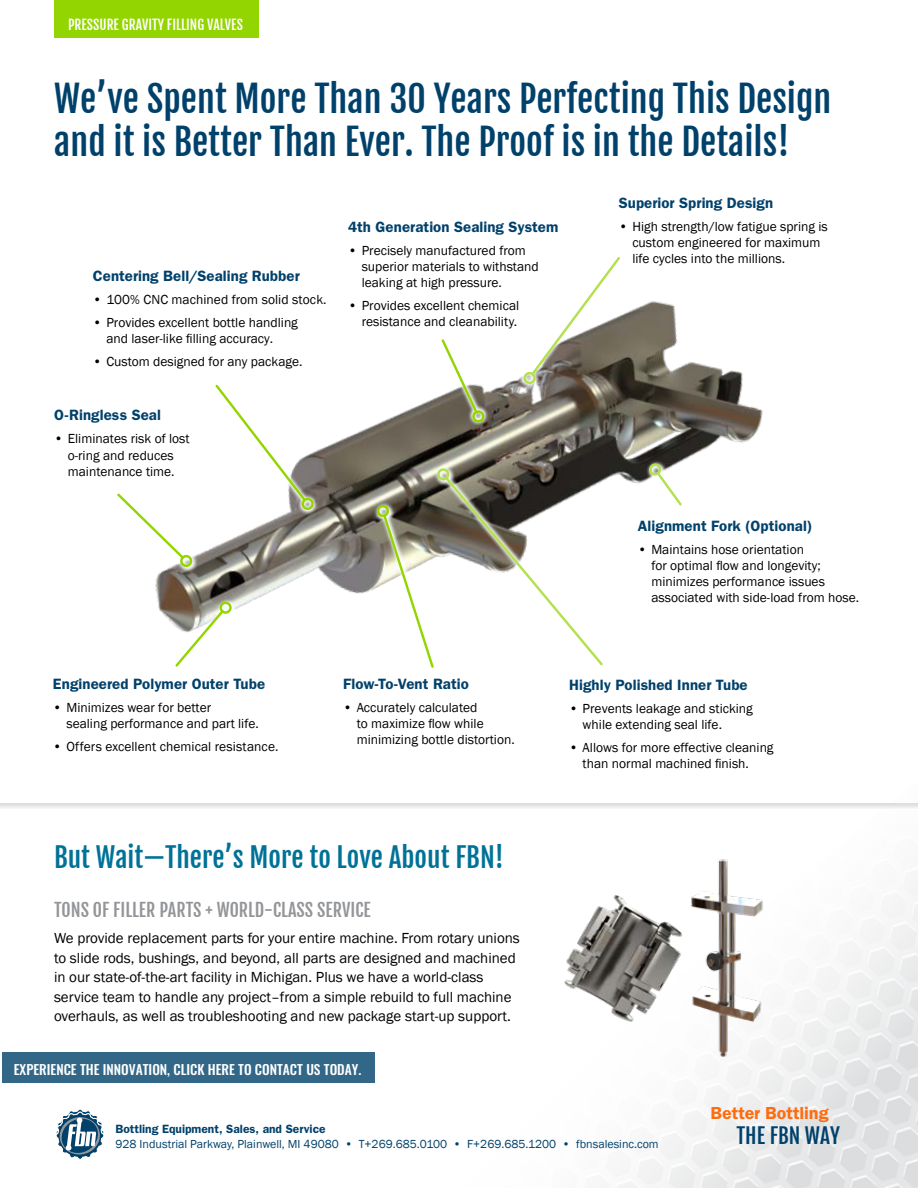
<style>
.page{position:relative;width:918px;height:1188px;background:#fff}
.page>*{position:absolute;margin:0;border:0;box-sizing:border-box;transform-origin:0 0}
.t1{font:36px/43.2px "Fjalla One";color:#00416b}
.t2{font:27px "Fjalla One";color:#007298}
.t3{font:21px "Fjalla One";color:#00416b}
.t4{font:18px "Fjalla One";color:#939598}
.t5{font:18px "Franklin Gothic URW Dem";color:#ff6c0e}
.t6{font:15px/19.5px "Franklin Gothic";color:#000}
.t7{font:600 15px "Franklin Gothic";letter-spacing:.005em;color:#00416b}
.t8{font:13.5px/16.2px "Franklin Gothic";color:#000}
.t9{font:500 13.5px "Oswald";color:#fff}
.t10{font:13.5px "Fjalla One";color:#fff}
.t11{font:12px "Franklin Gothic";color:#00416b}
.t12{font:600 12px "Franklin Gothic";color:#00416b}
</style>
<div class="page">
<img style="left:416px;top:803px;width:502px;height:385px">
<div style="left:0;top:804px;width:918px;height:6px;background:#ededee"></div>
<div style="left:54px;top:0;width:204px;height:37px;background:#93d500"></div>
<svg style="left:56px;top:1109px;width:48px;height:51px"></svg>
<img style="left:155px;top:301px;width:608px;height:320px">
<img style="left:562px;top:892px;width:123px;height:131px">
<div style="left:3px;top:1053px;width:372px;height:30px;background:#336788"></div>
<svg style="left:211px;top:380px;width:108px;height:135px"></svg>
<svg style="left:213px;top:383px;width:95px;height:120px"></svg>
<div style="left:302px;top:498px;width:12px;height:12px;border:2px solid #93d500;border-radius:50%"></div>
<svg style="left:408px;top:333px;width:107px;height:99px"></svg>
<svg style="left:170px;top:592px;width:68px;height:75px"></svg>
<div style="left:219px;top:601px;width:13px;height:13px;border:2px solid #93d500;border-radius:50%"></div>
<svg style="left:117px;top:488px;width:86px;height:85px"></svg>
<div style="left:180px;top:555px;width:12px;height:12px;border:2px solid #93d500;border-radius:50%"></div>
<svg style="left:641px;top:458px;width:49px;height:53px"></svg>
<div style="left:649px;top:463px;width:12px;height:13px;border:2px solid #b3e14d;border-radius:50%"></div>
<svg style="left:358px;top:462px;width:266px;height:206px"></svg>
<div style="left:437px;top:468px;width:13px;height:13px;border:2px solid #b3e14d;border-radius:50%"></div>
<svg style="left:518px;top:301px;width:107px;height:88px"></svg>
<svg style="left:529px;top:257px;width:93px;height:121px"></svg>
<div style="left:523px;top:372px;width:13px;height:12px;border:2px solid #b3e14d;border-radius:50%"></div>
<img style="left:685px;top:855px;width:81px;height:205px">
<p class="t10" style="left:68px;top:16px;width:176px">PRESSURE GRAVITY FILLING VALVES</p>
<h1 class="t1" style="left:54px;top:77px;width:779px">We’ve Spent More Than 30 Years Perfecting This Design and it is Better Than Ever. The Proof is in the Details!</h1>
<p class="t7" style="left:93px;top:267px;width:208px">Centering Bell/Sealing Rubber</p>
<p class="t8" style="left:93px;top:292px;width:235px">• 100% CNC machined from solid stock.</p>
<p class="t8" style="left:106px;top:315px;width:193px;text-indent:-14px">• Provides excellent bottle handling and laser-like filling accuracy.</p>
<p class="t8" style="left:93px;top:354px;width:211px">• Custom designed for any package.</p>
<p class="t7" style="left:54px;top:406px;width:108px">O-Ringless Seal</p>
<p class="t8" style="left:54px;top:431px;width:137px;text-align:center">• Eliminates risk of lost o-ring and reduces maintenance time.</p>
<p class="t7" style="left:348px;top:218px;width:212px">4th Generation Sealing System</p>
<p class="t8" style="left:362px;top:242px;width:179px;text-indent:-14px">• Precisely manufactured from superior materials to withstand leaking at high pressure.</p>
<p class="t8" style="left:348px;top:298px;width:173px;text-align:right">• Provides excellent chemical resistance and cleanability.</p>
<p class="t7" style="left:619px;top:194px;width:156px">Superior Spring Design</p>
<p class="t8" style="left:632px;top:218px;width:197px;text-indent:-14px">• High strength/low fatigue spring is custom engineered for maximum life cycles into the millions.</p>
<p class="t7" style="left:638px;top:517px;width:176px">Alignment Fork (Optional)</p>
<p class="t8" style="left:651px;top:541px;width:209px;text-indent:-14px">• Maintains hose orientation<br>for optimal flow and longevity; minimizes performance issues associated with side-load from hose.</p>
<p class="t7" style="left:53px;top:675px;width:214px">Engineered Polymer Outer Tube</p>
<p class="t8" style="left:66px;top:699px;width:194px;text-indent:-14px">• Minimizes wear for better<br>sealing performance and part life.</p>
<p class="t8" style="left:53px;top:738px;width:227px">• Offers excellent chemical resistance.</p>
<p class="t7" style="left:343px;top:675px;width:127px">Flow-To-Vent Ratio</p>
<p class="t8" style="left:357px;top:699px;width:160px;text-indent:-14px">• Accurately calculated<br>to maximize flow while minimizing bottle distortion.</p>
<h2 class="t2" style="left:54px;top:841px;width:451px">But Wait—There’s More to Love About FBN!</h2>
<h3 class="t4" style="left:54px;top:899px;width:318px">TONS OF FILLER PARTS + WORLD-CLASS SERVICE</h3>
<p class="t6" style="left:54px;top:929px;width:467px">We provide replacement parts for your entire machine. From rotary unions to slide rods, bushings, and beyond, all parts are designed and machined in our state-of-the-art facility in Michigan. Plus we have a world-class service team to handle any project–from a simple rebuild to full machine overhauls, as well as troubleshooting and new package start-up support.</p>
<p class="t9" style="left:14px;top:1063px;width:349px">EXPERIENCE THE INNOVATION, CLICK HERE TO CONTACT US TODAY.</p>
<p class="t7" style="left:569px;top:676px;width:180px">Highly Polished Inner Tube</p>
<p class="t8" style="left:583px;top:701px;width:172px;text-indent:-14px">• Prevents leakage and sticking while extending seal life.</p>
<p class="t8" style="left:583px;top:740px;width:192px;text-indent:-14px">• Allows for more effective cleaning than normal machined finish.</p>
<p class="t12" style="left:116px;top:1122px;width:212px">Bottling Equipment, Sales, and Service</p>
<p class="t11" style="left:116px;top:1137px;width:545px">928 Industrial Parkway, Plainwell, MI 49080 • T+269.685.0100 • F+269.685.1200 • fbnsalesinc.com</p>
<h3 class="t5" style="left:710px;top:1102px;width:120px">Better Bottling</h3>
<h3 class="t3" style="left:736px;top:1123px;width:105px">THE FBN WAY</h3>
</div>
